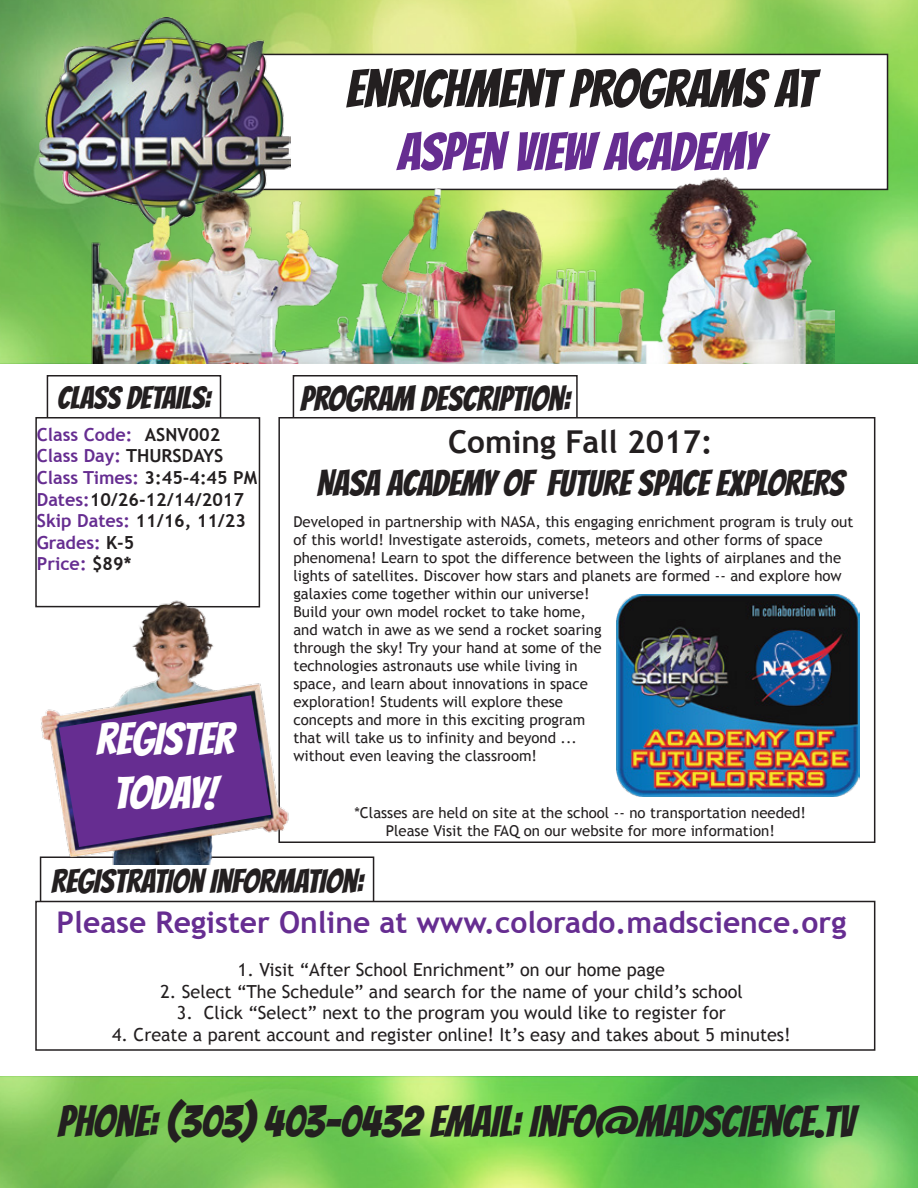
<style>
.page{position:relative;width:918px;height:1188px;background:#fff}
.page>*{position:absolute;margin:0;border:0;box-sizing:border-box;transform-origin:0 0}
.t1{font:52.5px "Bangers";color:#231f20}
.t2{font:52.5px "Bangers";color:#662d91}
.t3{font:45px/54px "Bangers";color:#fff;text-align:center}
.t4{font:43.5px "Bangers";color:#231f20}
.t5{font:36px "Bangers";color:#231f20}
.t6{font:34.5px "Bangers";color:#231f20}
.t7{font:33px "Bangers";color:#231f20}
.t8{font:700 31.5px "Trebuchet MS";color:#231f20}
.t9{font:31.5px "Bangers";color:#231f20}
.t10{font:700 30px "Trebuchet MS";color:#662d91}
.t11{font:18px "Trebuchet MS";color:#231f20}
.t12{font:700 18px/21.6px "Trebuchet MS";color:#231f20}
.t13{font:15px/18px "Trebuchet MS";color:#231f20}
.s1{color:#662d91}
</style>
<div class="page">
<div style="left:47px;top:375px;width:174px;height:108px;background:#fff;border:2px solid #231f20"></div>
<img style="left:0;top:1077px;width:918px;height:111px">
<img style="left:0;top:0;width:918px;height:363px">
<div style="left:293px;top:375px;width:285px;height:108px;background:#fff;border:2px solid #231f20"></div>
<div style="left:40px;top:856px;width:334px;height:112px;background:#fff;border:2px solid #231f20"></div>
<div style="left:36px;top:418px;width:224px;height:189px;background:#fff"></div>
<div style="left:35px;top:417px;width:225px;height:191px;border:2px solid #231f20"></div>
<div style="left:35px;top:901px;width:840px;height:150px;background:#fff;border:2px solid #231f20"></div>
<div style="left:278px;top:417px;width:597px;height:426px;background:#fff;border:2px solid #231f20"></div>
<div style="left:144px;top:54px;width:744px;height:136px;background:#fff;border:2px solid #231f20"></div>
<img style="left:616px;top:594px;width:244px;height:203px">
<img style="left:35px;top:579px;width:261px;height:286px">
<svg style="left:59px;top:695px;width:212px;height:152px;background:#764b95"></svg>
<img style="left:40px;top:17px;width:250px;height:209px">
<img style="left:84px;top:171px;width:750px;height:192px">
<h1 class="t1" style="left:346px;top:49px;width:471px">ENRICHMENT PROGRAMS AT</h1>
<h1 class="t2" style="left:397px;top:112px;width:367px">ASPEN VIEW ACADEMY</h1>
<h3 class="t9" style="left:57px;top:374px;width:155px">CLASS DETAILS:</h3>
<p class="t12" style="left:37px;top:424px;width:222px"><span class="s1">Class Code:</span> ASNV002<br><span class="s1">Class Day:</span> THURSDAYS<br><span class="s1">Class Times:</span> 3:45-4:45 PM<br><span class="s1">Dates:</span>10/26-12/14/2017<br><span class="s1">Skip Dates:</span> 11/16, 11/23<br><span class="s1">Grades:</span> K-5<br><span class="s1">Price:</span> $89*</p>
<h2 class="t3" style="left:96px;top:708px;width:139px">REGISTER<br>TODAY!</h2>
<h3 class="t6" style="left:300px;top:373px;width:271px">PROGRAM DESCRIPTION:</h3>
<h3 class="t8" style="left:448px;top:422px;width:266px">Coming Fall 2017:</h3>
<h3 class="t5" style="left:317px;top:456px;width:529px">NASA ACADEMY OF FUTURE SPACE EXPLORERS</h3>
<p class="t13" style="left:293px;top:513px;width:561px">Developed in partnership with NASA, this engaging enrichment program is truly out of this world! Investigate asteroids, comets, meteors and other forms of space phenomena! Learn to spot the difference between the lights of airplanes and the lights of satellites. Discover how stars and planets are formed -- and explore how galaxies come together within our universe!<br>Build your own model rocket to take home,<br>and watch in awe as we send a rocket soaring<br>through the sky! Try your hand at some of the<br>technologies astronauts use while living in<br>space, and learn about innovations in space<br>exploration! Students will explore these<br>concepts and more in this exciting program<br>that will take us to infinity and beyond ...<br>without even leaving the classroom!</p>
<p class="t13" style="left:354px;top:804px;width:453px;text-align:center">*Classes are held on site at the school -- no transportation needed!<br>Please Visit the FAQ on our website for more information!</p>
<h3 class="t7" style="left:51px;top:856px;width:314px">REGISTRATION INFORMATION:</h3>
<h3 class="t10" style="left:57px;top:904px;width:791px">Please Register Online at www.colorado.madscience.org</h3>
<p class="t11" style="left:238px;top:959px;width:429px">1. Visit “After School Enrichment” on our home page</p>
<p class="t11" style="left:161px;top:981px;width:584px">2. Select “The Schedule” and search for the name of your child’s school</p>
<p class="t11" style="left:177px;top:1002px;width:550px">3. Click “Select” next to the program you would like to register for</p>
<p class="t11" style="left:112px;top:1024px;width:680px">4. Create a parent account and register online! It’s easy and takes about 5 minutes!</p>
<h3 class="t4" style="left:58px;top:1089px;width:798px">PHONE: (303) 403-0432 EMAIL: INFO@MADSCIENCE.TV</h3>
</div>
